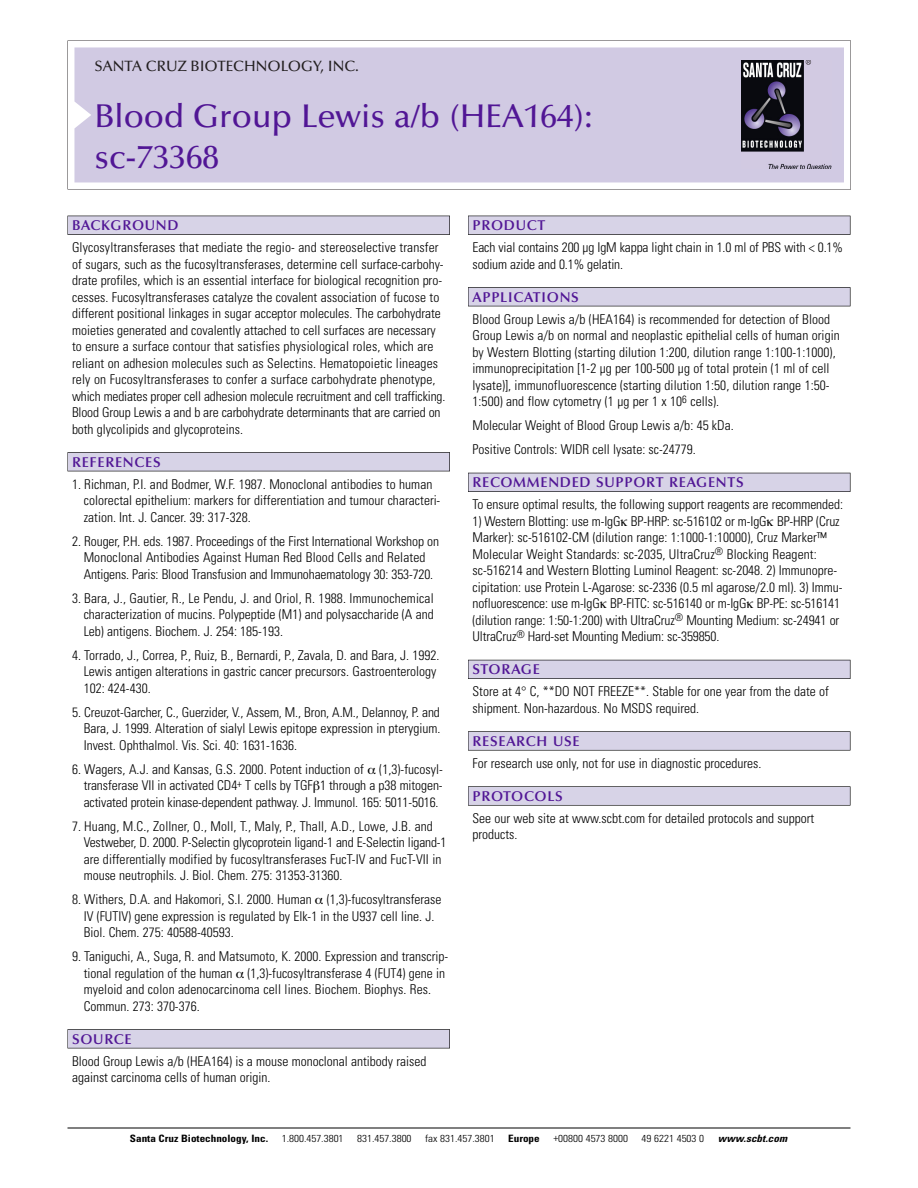
<style>
.page{position:relative;width:918px;height:1188px;background:#fff}
.page>*{position:absolute;margin:0;border:0;box-sizing:border-box;transform-origin:0 0}
.t1{font:500 33px/40.5px "Optima";color:#511695}
.t2{font:500 15px "Optima";color:#231f20}
.t3{font:600 14.25px "Optima";letter-spacing:.05em;color:#511695}
.t4{font:300 condensed 13.5px/16.5px "Univers";color:#000}
.t5{font:300 condensed 10.2px "Univers";color:#000;scale:1.1 1}
.t6{font:700 condensed 10.2px "Univers";color:#000;scale:1.1 1}
.t7{font:italic 700 condensed 10.2px "Univers";letter-spacing:.005em;color:#000;scale:1.1 1}
</style>
<div class="page">
<svg style="left:68px;top:40px;width:783px;height:149px"></svg>
<div style="left:74px;top:47px;width:770px;height:135px;background:#d1cae3"></div>
<img style="left:741px;top:60px;width:90px;height:108px">
<div style="left:68px;top:216px;width:382px;height:19px;background:#525155"></div>
<div style="left:68px;top:216px;width:381px;height:18px;background:#d7d3e7"></div>
<div style="left:68px;top:452px;width:382px;height:19px;background:#525155"></div>
<div style="left:68px;top:453px;width:381px;height:18px;background:#d7d3e7"></div>
<div style="left:68px;top:1029px;width:382px;height:19px;background:#545357"></div>
<div style="left:68px;top:1030px;width:381px;height:18px;background:#d7d3e7"></div>
<div style="left:468px;top:216px;width:382px;height:19px;background:#525155"></div>
<div style="left:468px;top:216px;width:382px;height:18px;background:#d7d3e7"></div>
<div style="left:468px;top:287px;width:382px;height:19px;background:#525155"></div>
<div style="left:468px;top:288px;width:382px;height:18px;background:#d7d3e7"></div>
<div style="left:468px;top:473px;width:382px;height:19px;background:#525158"></div>
<div style="left:468px;top:473px;width:382px;height:18px;background:#d7d3e7"></div>
<div style="left:468px;top:660px;width:382px;height:19px;background:#54535a"></div>
<div style="left:468px;top:660px;width:382px;height:18px;background:#d7d3e7"></div>
<svg style="left:468px;top:731px;width:382px;height:20px"></svg>
<div style="left:468px;top:732px;width:382px;height:18px;background:#d7d3e7"></div>
<div style="left:468px;top:786px;width:382px;height:20px;background:#666667"></div>
<div style="left:468px;top:787px;width:382px;height:18px;background:#d7d3e7"></div>
<hr style="left:68px;top:1128px;width:782px;height:1px;background:#000">
<p class="t2" style="left:94px;top:61px;width:266px">SANTA CRUZ BIOTECHNOLOGY, INC.</p>
<h1 class="t1" style="left:94px;top:99px;width:500px">Blood Group Lewis a/b (HEA164): sc-73368</h1>
<p class="t3" style="left:72px;top:219px;width:108px">BACKGROUND</p>
<p class="t4" style="left:72px;top:240px;width:375px">Glycosyltransferases that mediate the regio- and stereoselective transfer of sugars, such as the fucosyltransferases, determine cell surface-carbohy&shy;drate profiles, which is an essential interface for biological recognition pro&shy;cesses. Fucosyltransferases catalyze the covalent association of fucose to different positional linkages in sugar acceptor molecules. The carbohydrate moieties generated and covalently attached to cell surfaces are necessary to ensure a surface contour that satisfies physiological roles, which are reliant on adhesion molecules such as Selectins. Hematopoietic lineages rely on Fucosyltransferases to confer a surface carbohydrate phenotype, which mediates proper cell adhesion molecule recruitment and cell trafficking.<br>Blood Group Lewis a and b are carbohydrate determinants that are carried on both glycolipids and glycoproteins.</p>
<p class="t3" style="left:72px;top:456px;width:90px">REFERENCES</p>
<p class="t4" style="left:84px;top:477px;width:358px;text-indent:-12px">1. Richman, P.I. and Bodmer, W.F. 1987. Monoclonal antibodies to human colorectal epithelium: markers for differentiation and tumour characteri&shy;zation. Int. J. Cancer. 39: 317-328.</p>
<p class="t4" style="left:72px;top:534px;width:368px;text-align:center">2. Rouger, P.H. eds. 1987. Proceedings of the First International Workshop on<br>Monoclonal Antibodies Against Human Red Blood Cells and Related<br>Antigens. Paris: Blood Transfusion and Immunohaematology 30: 353-720.</p>
<p class="t4" style="left:84px;top:591px;width:352px;text-align:justify;text-indent:-12px">3. Bara, J., Gautier, R., Le Pendu, J. and Oriol, R. 1988. Immunochemical characterization of mucins. Polypeptide (M1) and polysaccharide (A and Leb) antigens. Biochem. J. 254: 185-193.</p>
<p class="t4" style="left:84px;top:648px;width:357px;text-indent:-12px">4. Torrado, J., Correa, P., Ruiz, B., Bernardi, P., Zavala, D. and Bara, J. 1992.<br>Lewis antigen alterations in gastric cancer precursors. Gastroenterology<br>102: 424-430.</p>
<p class="t4" style="left:84px;top:705px;width:358px;text-align:justify;text-indent:-12px">5. Creuzot-Garcher, C., Guerzider, V., Assem, M., Bron, A.M., Delannoy, P. and Bara, J. 1999. Alteration of sialyl Lewis epitope expression in pterygium.<br>Invest. Ophthalmol. Vis. Sci. 40: 1631-1636.</p>
<p class="t4" style="left:84px;top:762px;width:361px;text-align:justify;text-indent:-12px">6. Wagers, A.J. and Kansas, G.S. 2000. Potent induction of (1,3)-fucosyl&shy;transferase VII in activated CD4<sup>+</sup> T cells by TGF 1 through a p38 mitogen&shy;activated protein kinase-dependent pathway. J. Immunol. 165: 5011-5016.</p>
<p class="t4" style="left:84px;top:819px;width:364px;text-indent:-12px">7. Huang, M.C., Zollner, O., Moll, T., Maly, P., Thall, A.D., Lowe, J.B. and Vestweber, D. 2000. P-Selectin glycoprotein ligand-1 and E-Selectin ligand-1 are differentially modified by fucosyltransferases FucT-IV and FucT-VII in mouse neutrophils. J. Biol. Chem. 275: 31353-31360.</p>
<p class="t4" style="left:84px;top:892px;width:359px;text-indent:-12px">8. Withers, D.A. and Hakomori, S.I. 2000. Human (1,3)-fucosyltransferase<br>IV (FUTIV) gene expression is regulated by Elk-1 in the U937 cell line. J.<br>Biol. Chem. 275: 40588-40593.</p>
<p class="t4" style="left:84px;top:949px;width:366px;text-indent:-12px">9. Taniguchi, A., Suga, R. and Matsumoto, K. 2000. Expression and transcrip&shy;tional regulation of the human (1,3)-fucosyltransferase 4 (FUT4) gene in myeloid and colon adenocarcinoma cell lines. Biochem. Biophys. Res.<br>Commun. 273: 370-376.</p>
<p class="t3" style="left:72px;top:1033px;width:61px">SOURCE</p>
<p class="t4" style="left:72px;top:1054px;width:356px">Blood Group Lewis a/b (HEA164) is a mouse monoclonal antibody raised against carcinoma cells of human origin.</p>
<p class="t3" style="left:473px;top:219px;width:74px">PRODUCT</p>
<p class="t4" style="left:473px;top:240px;width:372px">Each vial contains 200 µg IgM kappa light chain in 1.0 ml of PBS with &lt; 0.1% sodium azide and 0.1% gelatin.</p>
<p class="t3" style="left:473px;top:291px;width:108px">APPLICATIONS</p>
<p class="t4" style="left:473px;top:312px;width:369px">Blood Group Lewis a/b (HEA164) is recommended for detection of Blood Group Lewis a/b on normal and neoplastic epithelial cells of human origin by Western Blotting (starting dilution 1:200, dilution range 1:100-1:1000), immunoprecipitation [1-2 µg per 100-500 µg of total protein (1 ml of cell lysate)], immunofluorescence (starting dilution 1:50, dilution range 1:50- 1:500) and flow cytometry (1 µg per 1 x 10<sup>6</sup> cells).</p>
<p class="t4" style="left:473px;top:415px;width:263px;line-height:24px">Molecular Weight of Blood Group Lewis a/b: 45 kDa.<br>Positive Controls: WIDR cell lysate: sc-24779.</p>
<p class="t3" style="left:473px;top:477px;width:273px">RECOMMENDED SUPPORT REAGENTS</p>
<p class="t4" style="left:473px;top:497px;width:372px">To ensure optimal results, the following support reagents are recommended:</p>
<p class="t4" style="left:473px;top:514px;width:372px">1) Western Blotting: use m-IgG BP-HRP: sc-516102 or m-IgG BP-HRP (Cruz Marker): sc-516102-CM (dilution range: 1:1000-1:10000), Cruz Marker™ Molecular Weight Standards: sc-2035, UltraCruz<sup>®</sup> Blocking Reagent: sc-516214 and Western Blotting Luminol Reagent: sc-2048. 2) Immunopre&shy;cipitation: use Protein L-Agarose: sc-2336 (0.5 ml agarose/2.0 ml). 3) Immu&shy;nofluorescence: use m-IgG BP-FITC: sc-516140 or m-IgG BP-PE: sc-516141 (dilution range: 1:50-1:200) with UltraCruz<sup>®</sup> Mounting Medium: sc-24941 or UltraCruz<sup>®</sup> Hard-set Mounting Medium: sc-359850.</p>
<p class="t3" style="left:473px;top:664px;width:69px">STORAGE</p>
<p class="t4" style="left:473px;top:684px;width:358px">Store at 4° C, **DO NOT FREEZE**. Stable for one year from the date of shipment. Non-hazardous. No MSDS required.</p>
<p class="t3" style="left:473px;top:735px;width:109px">RESEARCH USE</p>
<p class="t4" style="left:473px;top:756px;width:290px">For research use only, not for use in diagnostic procedures.</p>
<p class="t3" style="left:473px;top:790px;width:92px">PROTOCOLS</p>
<p class="t4" style="left:473px;top:811px;width:343px">See our web site at www.scbt.com for detailed protocols and support products.</p>
<p class="t6" style="left:130px;top:1135px;width:127px">Santa Cruz Biotechnology, Inc.</p>
<p class="t5" style="left:282px;top:1135px;width:58px">1.800.457.3801</p>
<p class="t5" style="left:357px;top:1135px;width:51px">831.457.3800</p>
<p class="t5" style="left:425px;top:1135px;width:65px">fax 831.457.3801</p>
<p class="t6" style="left:508px;top:1135px;width:30px">Europe</p>
<p class="t5" style="left:553px;top:1135px;width:69px">+00800 4573 8000</p>
<p class="t5" style="left:642px;top:1135px;width:58px">49 6221 4503 0</p>
<p class="t7" style="left:718px;top:1135px;width:64px">www.scbt.com</p>
</div>
